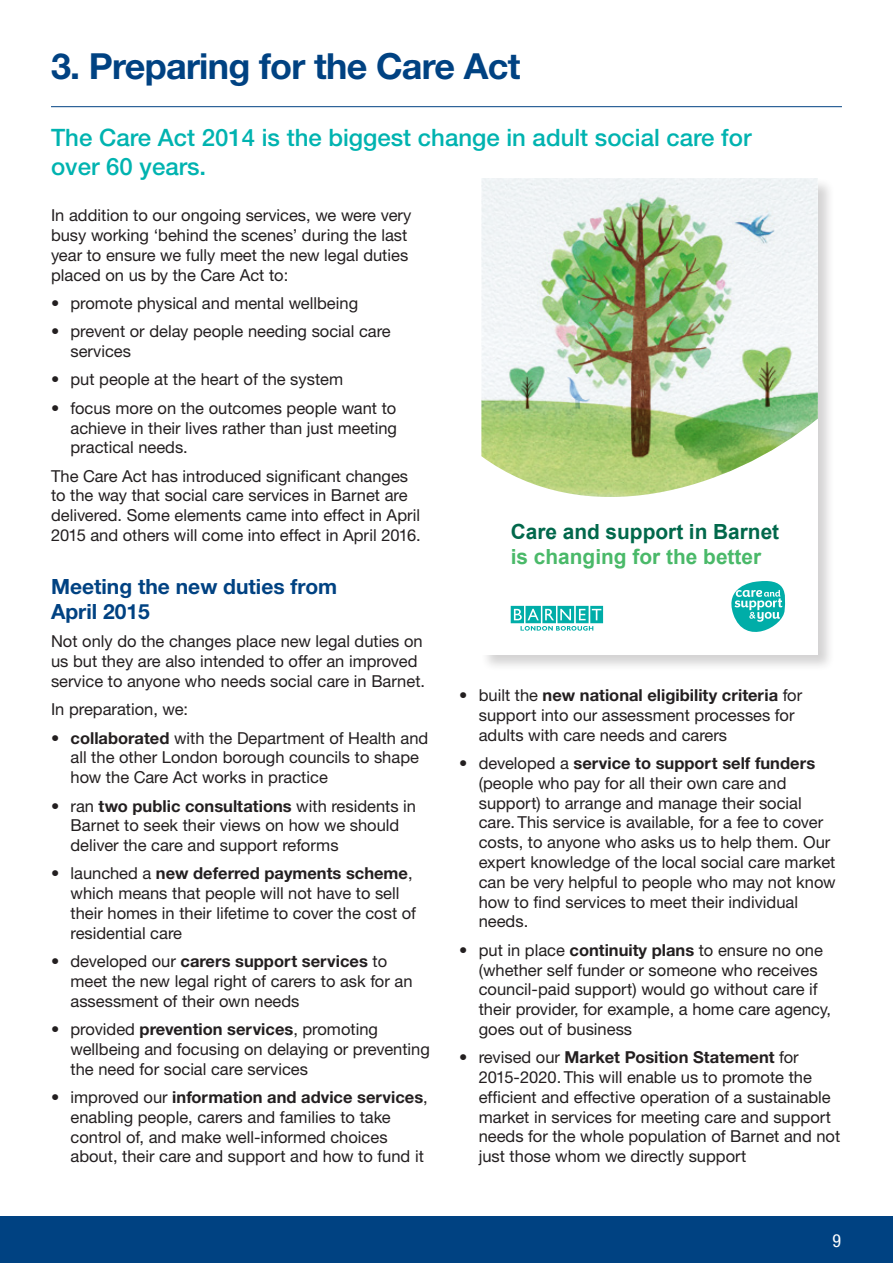
<style>
.page{position:relative;width:893px;height:1263px;background:#fff}
.page>*{position:absolute;margin:0;border:0;box-sizing:border-box;transform-origin:0 0}
.t1{font:700 36px "Helvetica Neue";letter-spacing:-.02em;color:#004282}
.t2{font:500 24px/28.8px "Helvetica Neue";color:#00b3b0}
.t3{font:700 21px/25.2px "Helvetica Neue";color:#004282}
.t4{font:700 20.85px "Arial";color:#01684b}
.t5{font:700 20.85px "Arial";color:#4ab969}
.t6{font:condensed 18px "Helvetica Neue LT Std";color:#fff}
.t7{font:16.5px/19.8px "Helvetica Neue CE";color:#231f20}
.t8{font:700 16.5px "Helvetica Neue";color:#231f20}
.s1{font-weight:700}
.s2{font-family:"Helvetica Neue CE";font-weight:400}
.s3{font-family:"Helvetica Neue";font-weight:700}
</style>
<div class="page">
<div style="left:0;top:1216px;width:893px;height:47px;background:#004282"></div>
<hr style="left:51px;top:106px;width:791px;height:1px;background:#004282">
<div style="left:481px;top:178px;width:355px;height:494px;background:#231f20;opacity:.2"></div>
<svg style="left:481px;top:178px;width:337px;height:476px"></svg>
<img style="left:481px;top:390px;width:179px;height:107px">
<img style="left:660px;top:347px;width:158px;height:146px">
<img style="left:739px;top:342px;width:53px;height:67px">
<img style="left:509px;top:362px;width:28px;height:48px">
<img style="left:537px;top:193px;width:199px;height:270px">
<img style="left:563px;top:375px;width:29px;height:35px">
<img style="left:732px;top:207px;width:47px;height:40px">
<svg style="left:511px;top:606px;width:92px;height:25px"></svg>
<svg style="left:731px;top:581px;width:55px;height:51px"></svg>
<svg style="left:813px;top:178px;width:11px;height:5px"></svg>
<svg style="left:813px;top:660px;width:11px;height:10px"></svg>
<h1 class="t1" style="left:51px;top:44px;width:471px">3. Preparing for the Care Act</h1>
<h2 class="t2" style="left:51px;top:123px;width:702px">The Care Act 2014 is the biggest change in adult social care for over 60 years.</h2>
<p class="t7" style="left:51px;top:206px;width:362px">In addition to our ongoing services, we were very busy working ‘behind the scenes’ during the last year to ensure we fully meet the new legal duties placed on us by the Care Act to:</p>
<p class="t7" style="left:51px;top:293px;width:309px">• promote physical and mental wellbeing</p>
<p class="t7" style="left:71px;top:322px;width:322px;text-indent:-20px">• prevent or delay people needing social care services</p>
<p class="t7" style="left:51px;top:370px;width:294px">• put people at the heart of the system</p>
<p class="t7" style="left:71px;top:398px;width:328px;text-align:justify;text-indent:-20px">• focus more on the outcomes people want to achieve in their lives rather than just meeting practical needs.</p>
<p class="t7" style="left:51px;top:466px;width:371px">The Care Act has introduced significant changes to the way that social care services in Barnet are delivered. Some elements came into effect in April 2015 and others will come into effect in April 2016.</p>
<p class="t3" style="left:51px;top:573px;width:288px">Meeting the new duties from<br>April 2015</p>
<p class="t7" style="left:51px;top:632px;width:376px">Not only do the changes place new legal duties on us but they are also intended to offer an improved service to anyone who needs social care in Barnet.</p>
<p class="t7" style="left:51px;top:700px;width:139px">In preparation, we:</p>
<p class="t7" style="left:71px;top:728px;width:359px;text-indent:-20px">• <span class="s1">collaborated</span> with the Department of Health and all the other London borough councils to shape how the Care Act works in practice</p>
<p class="t7" style="left:71px;top:796px;width:347px;text-indent:-20px">• ran <span class="s1">two public consultations</span> with residents in<br>Barnet to seek their views on how we should deliver the care and support reforms</p>
<p class="t8" style="left:51px;top:863px;width:363px"><span class="s2">• launched a</span> new deferred payments scheme<span class="s2">,</span></p>
<p class="t7" style="left:71px;top:884px;width:347px">which means that people will not have to sell their homes in their lifetime to cover the cost of residential care</p>
<p class="t7" style="left:71px;top:951px;width:343px;text-indent:-20px">• developed our <span class="s1">carers support services</span> to meet the new legal right of carers to ask for an assessment of their own needs</p>
<p class="t7" style="left:71px;top:1019px;width:361px;text-indent:-20px">• provided <span class="s1">prevention services</span>, promoting wellbeing and focusing on delaying or preventing the need for social care services</p>
<p class="t7" style="left:71px;top:1087px;width:359px;text-indent:-20px">• improved our <span class="s1">information and advice services</span>, enabling people, carers and families to take control of, and make well-informed choices about, their care and support and how to fund it</p>
<p class="t4" style="left:511px;top:518px;width:270px">Care and support in Barnet</p>
<p class="t5" style="left:511px;top:543px;width:252px">is changing for the better</p>
<p class="t7" style="left:479px;top:685px;width:325px;text-indent:-20px">• built the <span class="s1">new national eligibility criteria</span> for support into our assessment processes for adults with care needs and carers</p>
<p class="t7" style="left:479px;top:753px;width:358px;text-indent:-20px">• developed a <span class="s1">service to support self funders </span>(people who pay for all their own care and support) to arrange and manage their social care. This service is available, for a fee to cover costs, to anyone who asks us to help them. Our expert knowledge of the local social care market can be very helpful to people who may not know how to find services to meet their individual needs.</p>
<p class="t7" style="left:479px;top:940px;width:354px;text-indent:-20px">• put in place <span class="s3">continuity plans</span> to ensure no one (whether self funder or someone who receives council-paid support) would go without care if their provider, for example, a home care agency, goes out of business</p>
<p class="t7" style="left:479px;top:1047px;width:363px;text-indent:-20px">• revised our <span class="s1">Market Position Statement</span> for 2015-2020. This will enable us to promote the efficient and effective operation of a sustainable market in services for meeting care and support needs for the whole population of Barnet and not just those whom we directly support</p>
<p class="t6" style="left:833px;top:1230px;width:10px">9</p>
</div>
